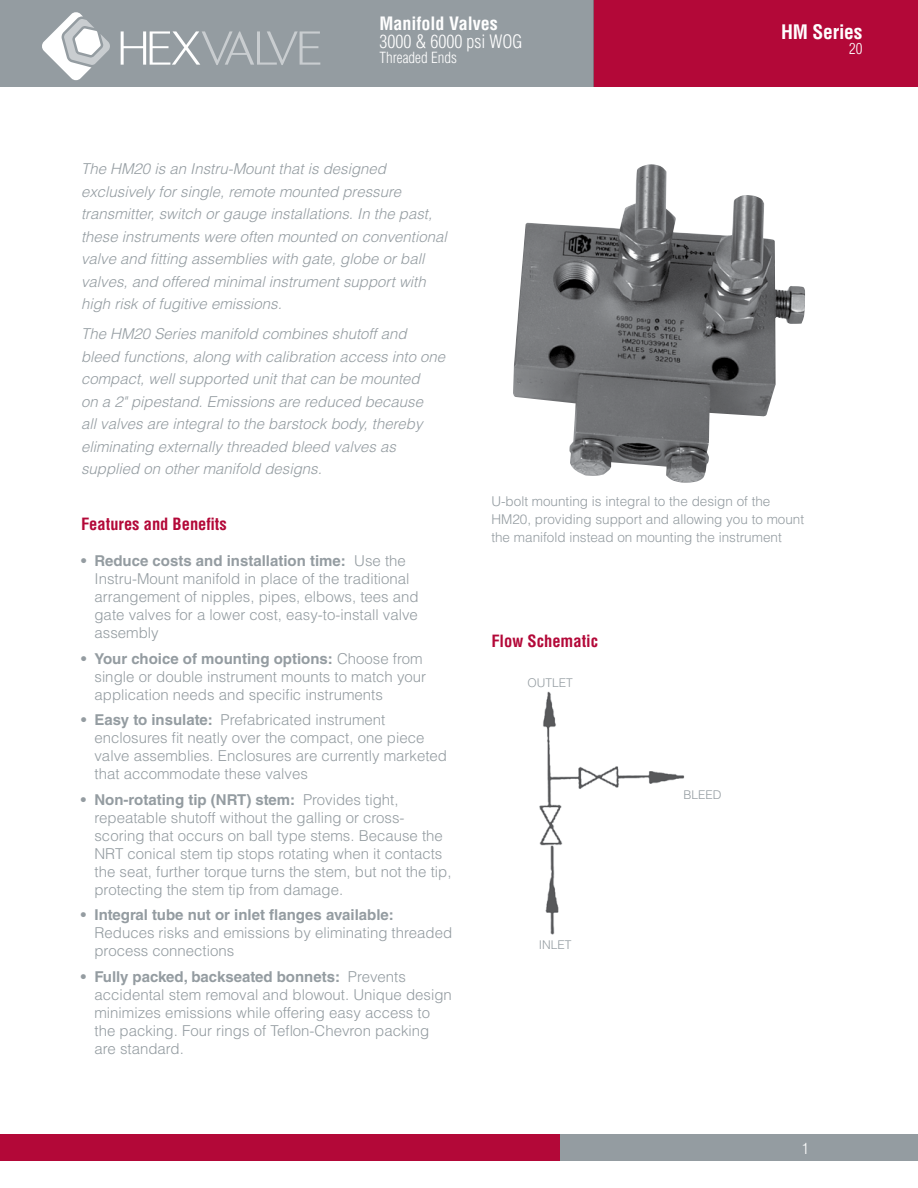
<style>
.page{position:relative;width:918px;height:1188px;background:#fff}
.page>*{position:absolute;margin:0;border:0;box-sizing:border-box;transform-origin:0 0}
.t1{font:700 condensed 19.5px "Helvetica LT Std";letter-spacing:-.01em;color:#fff}
.t2{font:300 condensed 18px "Helvetica LT Std";color:#fff}
.t3{font:700 condensed 18px "Helvetica LT Std";color:#fff}
.t4{font:700 condensed 16.5px "Helvetica LT Std";color:#b30838}
.t5{font:300 15px/18px "Helvetica LT Std";color:#949ca1}
.t6{font:italic 300 15px/22.5px "Helvetica LT Std";color:#949ca1}
.t7{font:700 15px "Helvetica LT Std";color:#949ca1}
.t8{font:300 condensed 15px "Helvetica LT Std";color:#fff}
.t9{font:300 13.5px/18px "Helvetica LT Std";color:#949ca1}
.t10{font:300 12px "Helvetica LT Std";color:#949ca1}
.s1{font-weight:700}
</style>
<div class="page">
<div style="left:594px;top:0;width:324px;height:87px;background:#b30838"></div>
<div style="left:0;top:0;width:594px;height:87px;background:#949ca1"></div>
<div style="left:0;top:1134px;width:560px;height:27px;background:#b30838"></div>
<div style="left:560px;top:1134px;width:358px;height:27px;background:#949ca1"></div>
<svg style="left:121px;top:31px;width:199px;height:34px"></svg>
<svg style="left:42px;top:12px;width:68px;height:68px"></svg>
<img style="left:539px;top:691px;width:146px;height:244px">
<img style="left:513px;top:164px;width:292px;height:319px">
<p class="t3" style="left:380px;top:12px;width:120px">Manifold Valves</p>
<p class="t2" style="left:380px;top:30px;width:144px">3000 &amp; 6000 psi WOG</p>
<p class="t8" style="left:379px;top:48px;width:79px">Threaded Ends</p>
<p class="t6" style="left:81px;top:158px;width:367px">The HM20 is an Instru-Mount that is designed exclusively for single, remote mounted pressure transmitter, switch or gauge installations. In the past, these instruments were often mounted on conventional valve and fitting assemblies with gate, globe or ball valves, and offered minimal instrument support with high risk of fugitive emissions.</p>
<p class="t6" style="left:81px;top:323px;width:366px">The HM20 Series manifold combines shutoff and bleed functions, along with calibration access into one compact, well supported unit that can be mounted<br>on a 2" pipestand. Emissions are reduced because<br>all valves are integral to the barstock body, thereby eliminating externally threaded bleed valves as supplied on other manifold designs.</p>
<h1 class="t1" style="left:781px;top:20px;width:83px">HM Series</h1>
<p class="t8" style="left:849px;top:40px;width:15px">20</p>
<p class="t4" style="left:81px;top:514px;width:147px">Features and Benefits</p>
<p class="t5" style="left:94px;top:552px;width:326px;text-indent:-14px"><span class="s1">• Reduce costs and installation time:</span> Use the Instru-Mount manifold in place of the traditional arrangement of nipples, pipes, elbows, tees and gate valves for a lower cost, easy-to-install valve assembly</p>
<p class="t5" style="left:94px;top:649px;width:333px;text-indent:-14px"><span class="s1">• Your choice of mounting options:</span> Choose from single or double instrument mounts to match your application needs and specific instruments</p>
<p class="t5" style="left:94px;top:711px;width:354px;text-indent:-13px"><span class="s1">• Easy to insulate:</span> Prefabricated instrument enclosures fit neatly over the compact, one piece valve assemblies. Enclosures are currently marketed that accommodate these valves</p>
<p class="t5" style="left:94px;top:790px;width:359px;text-indent:-14px"><span class="s1">• Non-rotating tip (NRT) stem:</span> Provides tight, repeatable shutoff without the galling or cross&shy;scoring that occurs on ball type stems. Because the NRT conical stem tip stops rotating when it contacts the seat, further torque turns the stem, but not the tip, protecting the stem tip from damage.</p>
<p class="t7" style="left:81px;top:906px;width:314px">• Integral tube nut or inlet flanges available:</p>
<p class="t5" style="left:94px;top:924px;width:359px">Reduces risks and emissions by eliminating threaded process connections</p>
<p class="t5" style="left:94px;top:967px;width:359px;text-indent:-14px"><span class="s1">• Fully packed, backseated bonnets:</span> Prevents accidental stem removal and blowout. Unique design minimizes emissions while offering easy access to the packing. Four rings of Teflon-Chevron packing are standard.</p>
<p class="t9" style="left:491px;top:493px;width:314px">U-bolt mounting is integral to the design of the<br>HM20, providing support and allowing you to mount the manifold instead on mounting the instrument</p>
<p class="t4" style="left:491px;top:631px;width:108px">Flow Schematic</p>
<p class="t10" style="left:528px;top:676px;width:47px">OUTLET</p>
<p class="t10" style="left:539px;top:937px;width:34px">INLET</p>
<p class="t10" style="left:684px;top:787px;width:40px">BLEED</p>
<p class="t8" style="left:802px;top:1139px;width:8px">1</p>
</div>
